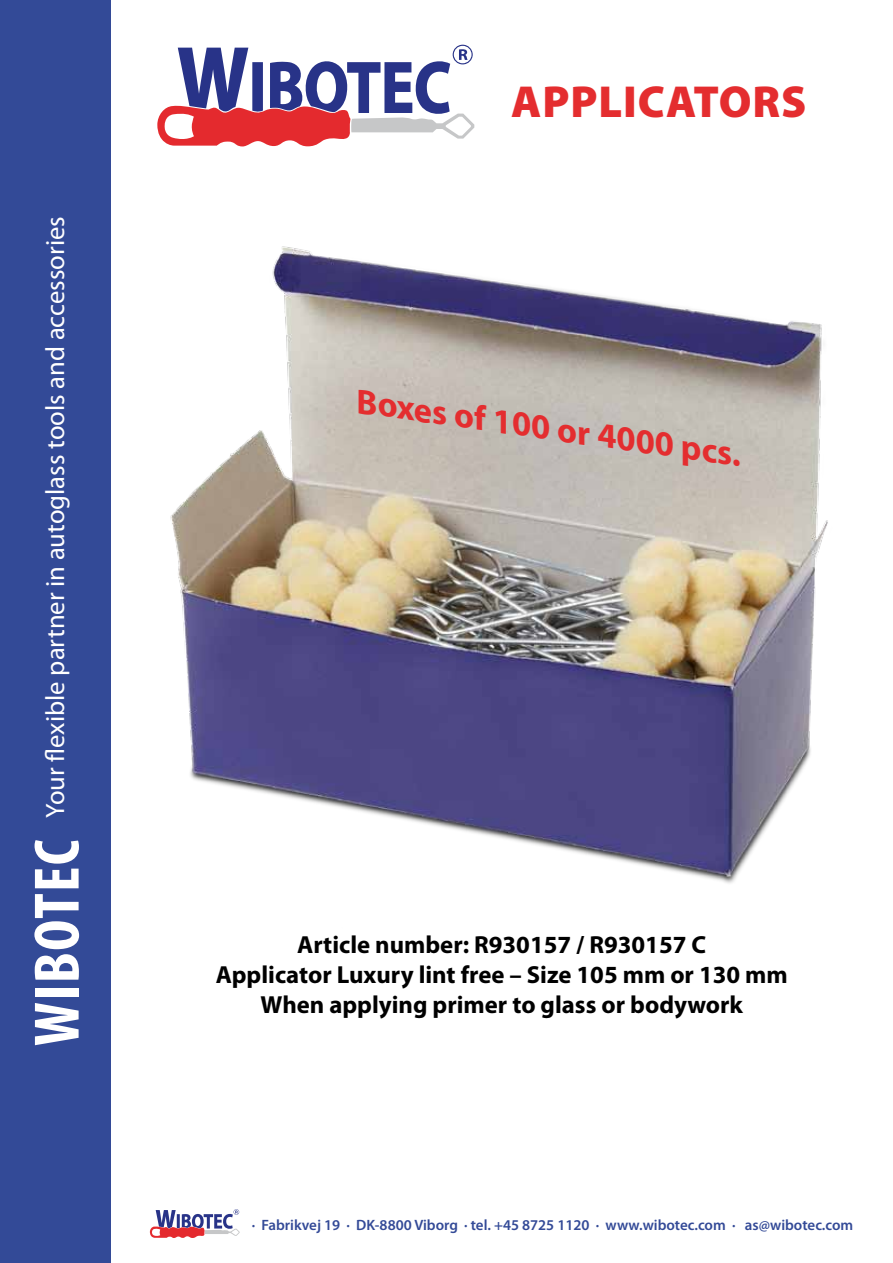
<style>
.page{position:relative;width:893px;height:1263px;background:#fff}
.page>*{position:absolute;margin:0;border:0;box-sizing:border-box;transform-origin:0 0}
.t1{font:700 condensed 64.8px "Myriad Pro";letter-spacing:.02em;color:#fff}
.t2{font:900 45px "Myriad Pro";letter-spacing:.02em;color:#e42d2f}
.t3{font:700 34.8px "Myriad Pro";color:#e42d2f}
.t4{font:26.55px "Myriad Pro";color:#fff}
.t5{font:700 24.75px/29.7px "Myriad Pro";color:#000;text-align:center}
.t6{font:600 15px "Myriad Pro";color:#334a97}
</style>
<div class="page">
<svg style="left:157px;top:45px;width:317px;height:101px"></svg>
<img style="left:170px;top:246px;width:658px;height:637px">
<div style="left:0;top:0;width:111px;height:1263px;background:#334a97"></div>
<svg style="left:150px;top:1209px;width:90px;height:29px"></svg>
<p class="t4" style="left:39px;top:818px;width:603px;rotate:-90deg">Your flexible partner in autoglass tools and accessories</p>
<h1 class="t1" style="left:17px;top:1046px;width:208px;rotate:-90deg">Wibotec</h1>
<h2 class="t2" style="left:511px;top:71px;width:297px">APPLICATORS</h2>
<h3 class="t3" style="left:361px;top:378px;width:390px;rotate:8deg">Boxes of 100 or 4000 pcs.</h3>
<p class="t5" style="left:216px;top:929px;width:573px">Article number: R930157 / R930157 C<br>Applicator Luxury lint free – Size 105 mm or 130 mm<br>When applying primer to glass or bodywork</p>
<p class="t6" style="left:252px;top:1215px;width:603px">· Fabrikvej 19 · DK-8800 Viborg · tel. +45 8725 1120 · www.wibotec.com · as@wibotec.com</p>
</div>
